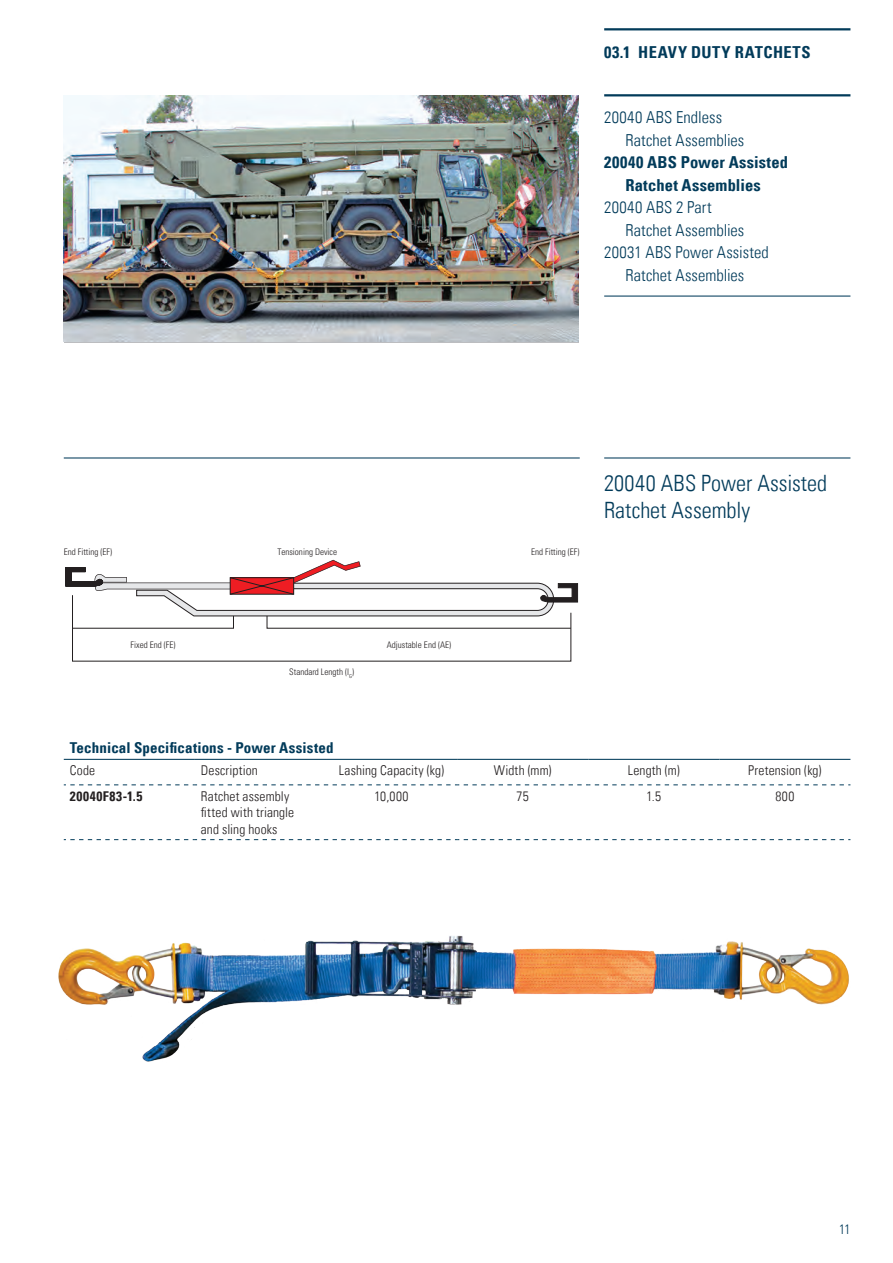
<style>
.page{position:relative;width:893px;height:1263px;background:#fff}
.page>*{position:absolute;margin:0;border:0;box-sizing:border-box;transform-origin:0 0}
.Header_1{font:300 condensed 22.5px/27px "Univers LT Std";color:#023b5a}
.CH_-_other{font:300 condensed 16.5px/22.5px "Univers LT Std";letter-spacing:.005em;color:#023b5a}
.CH_-_active{font:700 condensed 16.5px/22.5px "Univers";letter-spacing:.01em;color:#023b5a;text-align:center}
.CH_Chapter_-_01_1{font:700 condensed 16.5px "Univers";letter-spacing:.04em;color:#023b5a}
.Table_-_Header{font:700 condensed 15px "Univers";letter-spacing:.01em;color:#023b5a}
.Table_-_Body_normal{font:300 condensed 13.5px/16.5px "Univers LT Std";letter-spacing:.015em;color:#231f20}
.Table_-_Bold_Body{font:700 condensed 13.5px "Univers";letter-spacing:.05em;color:#231f20}
.t1{font:300 condensed 13.5px "Univers LT Std";color:#023b5a}
.t2{font:300 condensed 9px "Univers LT Std";color:#231f20}
</style>
<div class="page">
<img style="left:64px;top:96px;width:514px;height:245px">
<hr style="left:604px;top:28px;width:246px;height:2px;background:#023b5a">
<hr style="left:604px;top:94px;width:246px;height:2px;background:#023b5a">
<hr style="left:604px;top:296px;width:246px;height:1px;background:#023b5a">
<hr style="left:604px;top:457px;width:246px;height:1px;background:#023b5a">
<hr style="left:64px;top:457px;width:516px;height:1px;background:#023b5a">
<hr style="left:64px;top:759px;width:131px;height:1px;background:#023b5a">
<hr style="left:195px;top:759px;width:131px;height:1px;background:#023b5a">
<hr style="left:326px;top:759px;width:131px;height:1px;background:#023b5a">
<hr style="left:457px;top:759px;width:131px;height:1px;background:#023b5a">
<hr style="left:588px;top:759px;width:131px;height:1px;background:#023b5a">
<hr style="left:719px;top:759px;width:131px;height:1px;background:#023b5a">
<svg style="left:64px;top:785px;width:786px;height:1px"></svg>
<svg style="left:64px;top:839px;width:786px;height:1px"></svg>
<svg style="left:65px;top:559px;width:513px;height:102px"></svg>
<img style="left:58px;top:935px;width:791px;height:127px">
<p class="CH_Chapter_-_01_1" style="left:604px;top:42px;width:208px">03.1 HEAVY DUTY RATCHETS</p>
<p class="CH_-_other" style="left:625px;top:106px;width:120px;text-indent:-21px">20040 ABS Endless<br>Ratchet Assemblies</p>
<p class="CH_-_active" style="left:604px;top:151px;width:185px">20040 ABS Power Assisted<br>Ratchet Assemblies</p>
<p class="CH_-_other" style="left:625px;top:196px;width:120px;text-indent:-21px">20040 ABS 2 Part<br>Ratchet Assemblies</p>
<p class="CH_-_other" style="left:604px;top:241px;width:166px;text-align:center">20031 ABS Power Assisted<br>Ratchet Assemblies</p>
<p class="t2" style="left:64px;top:547px;width:50px">End Fitting (EF)</p>
<p class="t2" style="left:277px;top:547px;width:61px">Tensioning Device</p>
<p class="t2" style="left:531px;top:547px;width:50px">End Fitting (EF)</p>
<p class="Header_1" style="left:604px;top:470px;width:225px">20040 ABS Power Assisted<br>Ratchet Assembly</p>
<p class="t2" style="left:131px;top:639px;width:46px">Fixed End (FE)</p>
<p class="t2" style="left:387px;top:639px;width:66px">Adjustable End (AE)</p>
<p class="t2" style="left:289px;top:666px;width:66px">Standard Length (l<sub>G</sub>)</p>
<p class="Table_-_Header" style="left:70px;top:739px;width:265px">Technical Specifications - Power Assisted</p>
<p class="Table_-_Body_normal" style="left:70px;top:762px;width:27px">Code</p>
<p class="Table_-_Body_normal" style="left:201px;top:762px;width:58px">Description</p>
<p class="Table_-_Body_normal" style="left:339px;top:762px;width:107px">Lashing Capacity (kg)</p>
<p class="Table_-_Body_normal" style="left:494px;top:762px;width:59px">Width (mm)</p>
<p class="Table_-_Body_normal" style="left:628px;top:762px;width:53px">Length (m)</p>
<p class="Table_-_Body_normal" style="left:748px;top:762px;width:75px">Pretension (kg)</p>
<p class="Table_-_Bold_Body" style="left:70px;top:787px;width:74px">20040F83-1.5</p>
<p class="Table_-_Body_normal" style="left:201px;top:788px;width:95px">Ratchet assembly fitted with triangle and sling hooks</p>
<p class="Table_-_Body_normal" style="left:375px;top:788px;width:35px">10,000</p>
<p class="Table_-_Body_normal" style="left:517px;top:788px;width:14px">75</p>
<p class="Table_-_Body_normal" style="left:646px;top:788px;width:16px">1.5</p>
<p class="Table_-_Body_normal" style="left:775px;top:788px;width:20px">800</p>
<p class="t1" style="left:839px;top:1221px;width:13px">11</p>
</div>
